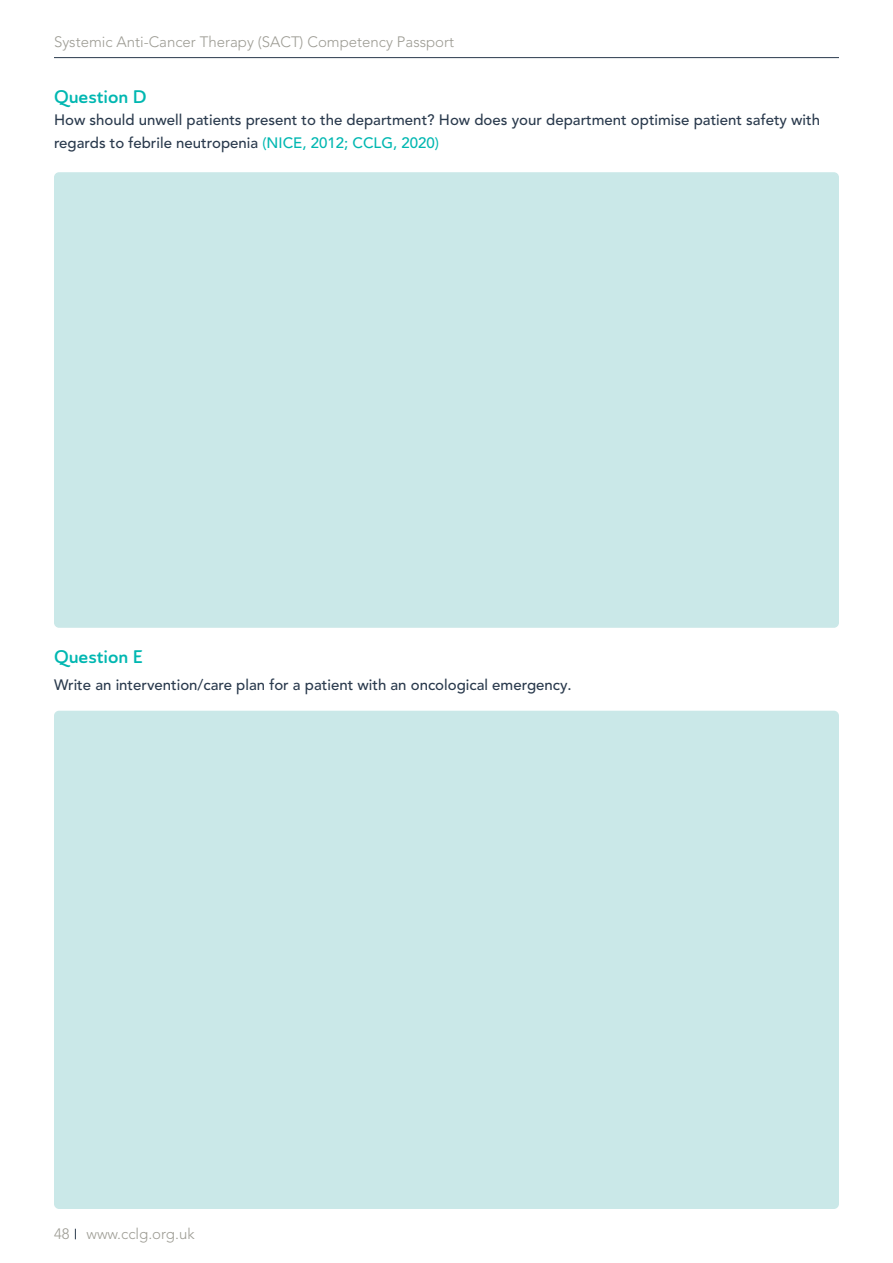
<style>
.page{position:relative;width:893px;height:1263px;background:#fff}
.page>*{position:absolute;margin:0;border:0;box-sizing:border-box;transform-origin:0 0}
.t1{font:18px "Ainslie Sans Nor Dem";color:#00b7b1}
.t2{font:500 15px/22.5px "Avenir LT Pro";color:#2a3a4d}
.t3{font:300 15px "Avenir LT Std";color:#9d9c94}
.s1{color:#00b7b1}
</style>
<div class="page">
<hr style="left:54px;top:57px;width:785px;height:1px;background:#2a3a4d">
<div style="left:54px;top:172px;width:785px;height:456px;background:#cae8e8;border-radius:5px"></div>
<div style="left:54px;top:711px;width:785px;height:498px;background:#cae8e8;border-radius:5px"></div>
<p class="t3" style="left:54px;top:33px;width:402px">Systemic Anti-Cancer Therapy (SACT) Competency Passport</p>
<p class="t1" style="left:54px;top:85px;width:94px">Question D</p>
<p class="t2" style="left:54px;top:109px;width:768px">How should unwell patients present to the department? How does your department optimise patient safety with regards to febrile neutropenia <span class="s1">(NICE, 2012; CCLG, 2020)</span></p>
<p class="t1" style="left:54px;top:644px;width:90px">Question E</p>
<p class="t2" style="left:54px;top:673px;width:519px">Write an intervention/care plan for a patient with an oncological emergency.</p>
<p class="t3" style="left:54px;top:1225px;width:142px">48 www.cclg.org.uk</p>
</div>
